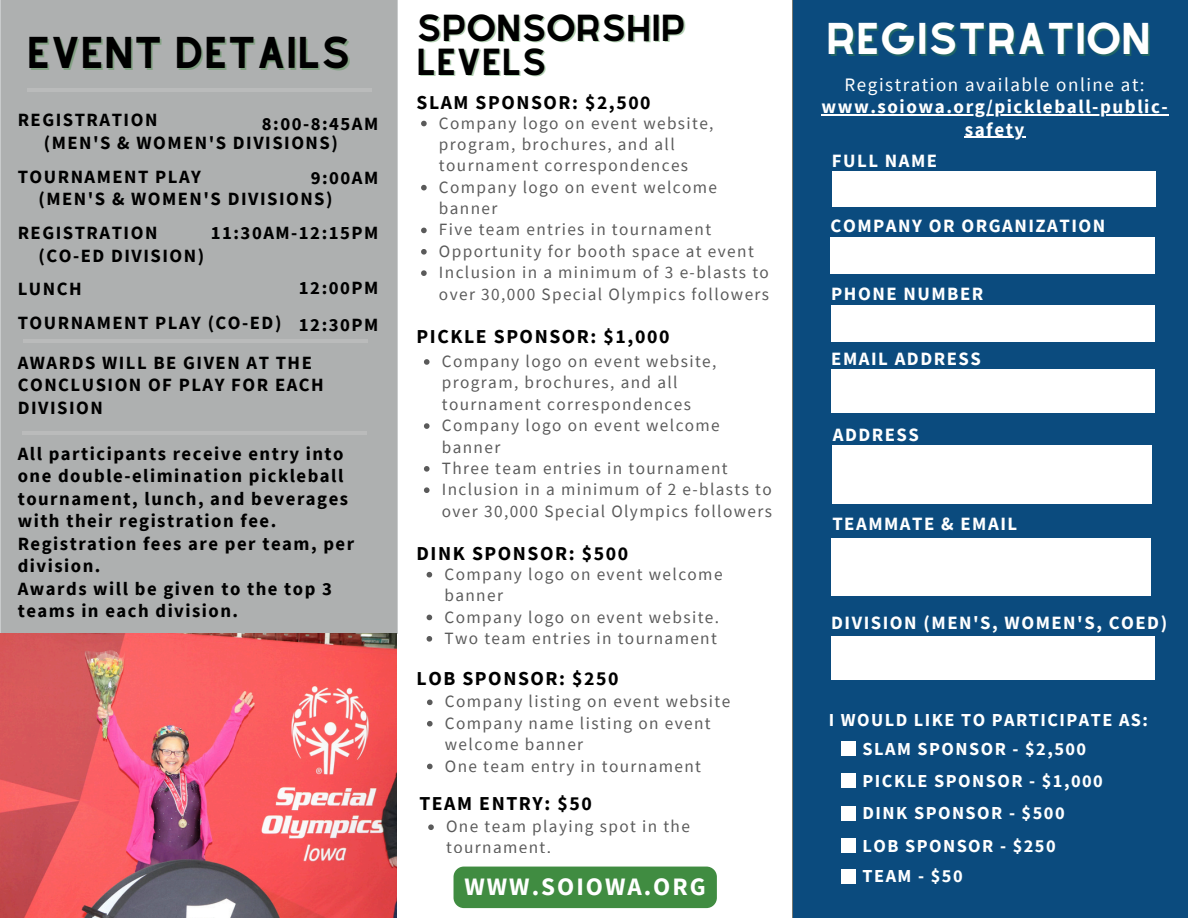
<style>
.page{position:relative;width:1188px;height:918px;background:#fff}
.page>*{position:absolute;margin:0;border:0;box-sizing:border-box;transform-origin:0 0}
.t1{font:38.85px "Alyssum Sans";color:#fff}
.t2{font:38.85px "Alyssum Sans";color:#000}
.t3{font:32.85px "Alyssum Sans";color:#000}
.t4{font:700 25.05px "Source Sans Pro";letter-spacing:.08em;color:#fff}
.t5{font:700 19.65px "Source Sans Pro";letter-spacing:.08em;color:#000}
.t6{font:700 19.05px "Source Sans Pro";letter-spacing:.08em;color:#fff}
.t7{font:19.05px "Source Sans Pro";letter-spacing:.08em;color:#fff}
.t8{font:700 18.75px/22.5px "Source Sans Pro";letter-spacing:.08em;color:#000}
.t9{font:700 18.75px "Source Sans Pro";letter-spacing:.08em;color:#fff}
.t10{font:700 18.6px/22.6px "Source Sans Pro";letter-spacing:.08em;color:#000}
.t11{font:700 18.3px "Source Sans Pro";letter-spacing:.08em;color:#fff}
.t12{font:17.25px/21.3px "Source Sans Pro";letter-spacing:.08em;color:#000}
</style>
<div class="page">
<div style="left:793px;top:0;width:395px;height:918px;background:#0b4b7e"></div>
<div style="left:832px;top:172px;width:324px;height:35px;background:#fff"></div>
<div style="left:831px;top:237px;width:324px;height:36px;background:#fff"></div>
<div style="left:832px;top:446px;width:320px;height:57px;background:#fff"></div>
<div style="left:0;top:0;width:397px;height:918px;background:#aeb0b0"></div>
<hr style="left:23px;top:340px;width:345px;height:3px;background:#fff">
<hr style="left:27px;top:88px;width:345px;height:4px;background:#babbbb">
<div style="left:841px;top:742px;width:15px;height:14px;background:#fff"></div>
<div style="left:841px;top:773px;width:15px;height:15px;background:#fff"></div>
<div style="left:841px;top:806px;width:15px;height:15px;background:#fff"></div>
<div style="left:841px;top:838px;width:15px;height:15px;background:#fff"></div>
<div style="left:841px;top:869px;width:15px;height:15px;background:#fff"></div>
<div style="left:831px;top:370px;width:324px;height:43px;background:#fff"></div>
<div style="left:831px;top:305px;width:324px;height:36px;background:#fff"></div>
<img style="left:0;top:634px;width:396px;height:284px">
<svg style="left:421px;top:121px;width:6px;height:5px"></svg>
<svg style="left:421px;top:185px;width:6px;height:5px"></svg>
<svg style="left:421px;top:228px;width:6px;height:5px"></svg>
<svg style="left:421px;top:249px;width:6px;height:6px"></svg>
<svg style="left:421px;top:270px;width:6px;height:6px"></svg>
<svg style="left:427px;top:572px;width:5px;height:6px"></svg>
<svg style="left:427px;top:615px;width:5px;height:5px"></svg>
<svg style="left:427px;top:636px;width:5px;height:6px"></svg>
<svg style="left:427px;top:700px;width:6px;height:5px"></svg>
<svg style="left:427px;top:721px;width:6px;height:6px"></svg>
<svg style="left:427px;top:764px;width:6px;height:5px"></svg>
<svg style="left:428px;top:824px;width:6px;height:6px"></svg>
<div style="left:454px;top:867px;width:263px;height:41px;background:#408c41;border-radius:10px"></div>
<hr style="left:22px;top:432px;width:345px;height:3px;background:#fff">
<svg style="left:424px;top:359px;width:6px;height:6px"></svg>
<svg style="left:424px;top:423px;width:6px;height:6px"></svg>
<svg style="left:424px;top:466px;width:6px;height:6px"></svg>
<svg style="left:424px;top:487px;width:6px;height:6px"></svg>
<div style="left:831px;top:538px;width:320px;height:57px;background:#fff"></div>
<div style="left:831px;top:637px;width:324px;height:43px;background:#fff"></div>
<hr style="left:821px;top:114px;width:348px;height:1px;background:#fff">
<hr style="left:965px;top:137px;width:61px;height:1px;background:#fff">
<p class="t2" style="left:27px;top:29px;width:325px">EVENT DETAILS</p>
<h4 class="t10" style="left:44px;top:108px;width:295px;text-indent:-26px">REGISTRATION<br>(MEN'S &amp; WOMEN'S DIVISIONS)</h4>
<p class="t10" style="left:39px;top:165px;width:295px;text-indent:-21px">TOURNAMENT PLAY<br>(MEN'S &amp; WOMEN'S DIVISIONS)</p>
<h4 class="t10" style="left:39px;top:221px;width:167px;text-indent:-21px">REGISTRATION (CO-ED DIVISION)</h4>
<h4 class="t10" style="left:18px;top:278px;width:65px">LUNCH</h4>
<h4 class="t10" style="left:18px;top:311px;width:265px">TOURNAMENT PLAY (CO-ED)</h4>
<p class="t8" style="left:262px;top:112px;width:118px">8:00-8:45AM</p>
<h4 class="t8" style="left:311px;top:166px;width:69px">9:00AM</h4>
<h4 class="t8" style="left:211px;top:221px;width:169px">11:30AM-12:15PM</h4>
<p class="t8" style="left:299px;top:276px;width:81px">12:00PM</p>
<h2 class="t8" style="left:299px;top:313px;width:81px">12:30PM</h2>
<h4 class="t3" style="left:417px;top:8px;width:271px">SPONSORSHIP</h4>
<h5 class="t3" style="left:417px;top:42px;width:132px">LEVELS</h5>
<h4 class="t5" style="left:417px;top:90px;width:236px">SLAM SPONSOR: $2,500</h4>
<p class="t12" style="left:439px;top:112px;width:332px">Company logo on event website, program, brochures, and all tournament correspondences<br>Company logo on event welcome banner<br>Five team entries in tournament<br>Opportunity for booth space at event<br>Inclusion in a minimum of 3 e-blasts to over 30,000 Special Olympics followers</p>
<h4 class="t5" style="left:417px;top:324px;width:254px">PICKLE SPONSOR: $1,000</h4>
<h4 class="t8" style="left:18px;top:351px;width:308px">AWARDS WILL BE GIVEN AT THE<br>CONCLUSION OF PLAY FOR EACH<br>DIVISION</h4>
<p class="t12" style="left:442px;top:350px;width:332px">Company logo on event website, program, brochures, and all tournament correspondences<br>Company logo on event welcome banner<br>Three team entries in tournament<br>Inclusion in a minimum of 2 e-blasts to over 30,000 Special Olympics followers</p>
<h4 class="t8" style="left:18px;top:442px;width:338px">All participants receive entry into one double-elimination pickleball tournament, lunch, and beverages with their registration fee.<br>Registration fees are per team, per division.<br>Awards will be given to the top 3 teams in each division.</h4>
<h4 class="t5" style="left:417px;top:541px;width:213px">DINK SPONSOR: $500</h4>
<p class="t12" style="left:444px;top:563px;width:280px">Company logo on event welcome banner<br>Company logo on event website.<br>Two team entries in tournament</p>
<h4 class="t5" style="left:417px;top:666px;width:204px">LOB SPONSOR: $250</h4>
<p class="t12" style="left:445px;top:691px;width:287px">Company listing on event website<br>Company name listing on event welcome banner<br>One team entry in tournament</p>
<h4 class="t5" style="left:419px;top:791px;width:174px">TEAM ENTRY: $50</h4>
<p class="t12" style="left:446px;top:816px;width:245px;line-height:20.2px">One team playing spot in the tournament.</p>
<p class="t4" style="left:465px;top:871px;width:243px">WWW.SOIOWA.ORG</p>
<h4 class="t1" style="left:826px;top:15px;width:326px">REGISTRATION</h4>
<h4 class="t7" style="left:845px;top:72px;width:302px">Registration available online at:</h4>
<h4 class="t6" style="left:821px;top:94px;width:348px">www.soiowa.org/pickleball-public-</h4>
<h4 class="t6" style="left:965px;top:117px;width:61px">safety</h4>
<h1 class="t9" style="left:832px;top:149px;width:107px">FULL NAME</h1>
<h6 class="t9" style="left:831px;top:214px;width:276px">COMPANY OR ORGANIZATION</h6>
<h4 class="t9" style="left:831px;top:282px;width:154px">PHONE NUMBER</h4>
<h4 class="t9" style="left:831px;top:347px;width:151px">EMAIL ADDRESS</h4>
<p class="t9" style="left:833px;top:423px;width:88px">ADDRESS</p>
<p class="t9" style="left:832px;top:512px;width:186px">TEAMMATE &amp; EMAIL</p>
<p class="t9" style="left:831px;top:610px;width:337px">DIVISION (MEN'S, WOMEN'S, COED)</p>
<h1 class="t11" style="left:829px;top:708px;width:321px">I WOULD LIKE TO PARTICIPATE AS:</h1>
<h4 class="t11" style="left:863px;top:737px;width:225px">SLAM SPONSOR - $2,500</h4>
<h4 class="t11" style="left:863px;top:769px;width:242px">PICKLE SPONSOR - $1,000</h4>
<h4 class="t11" style="left:863px;top:801px;width:204px">DINK SPONSOR - $500</h4>
<h4 class="t11" style="left:863px;top:834px;width:195px">LOB SPONSOR - $250</h4>
<h4 class="t11" style="left:863px;top:864px;width:102px">TEAM - $50</h4>
</div>
